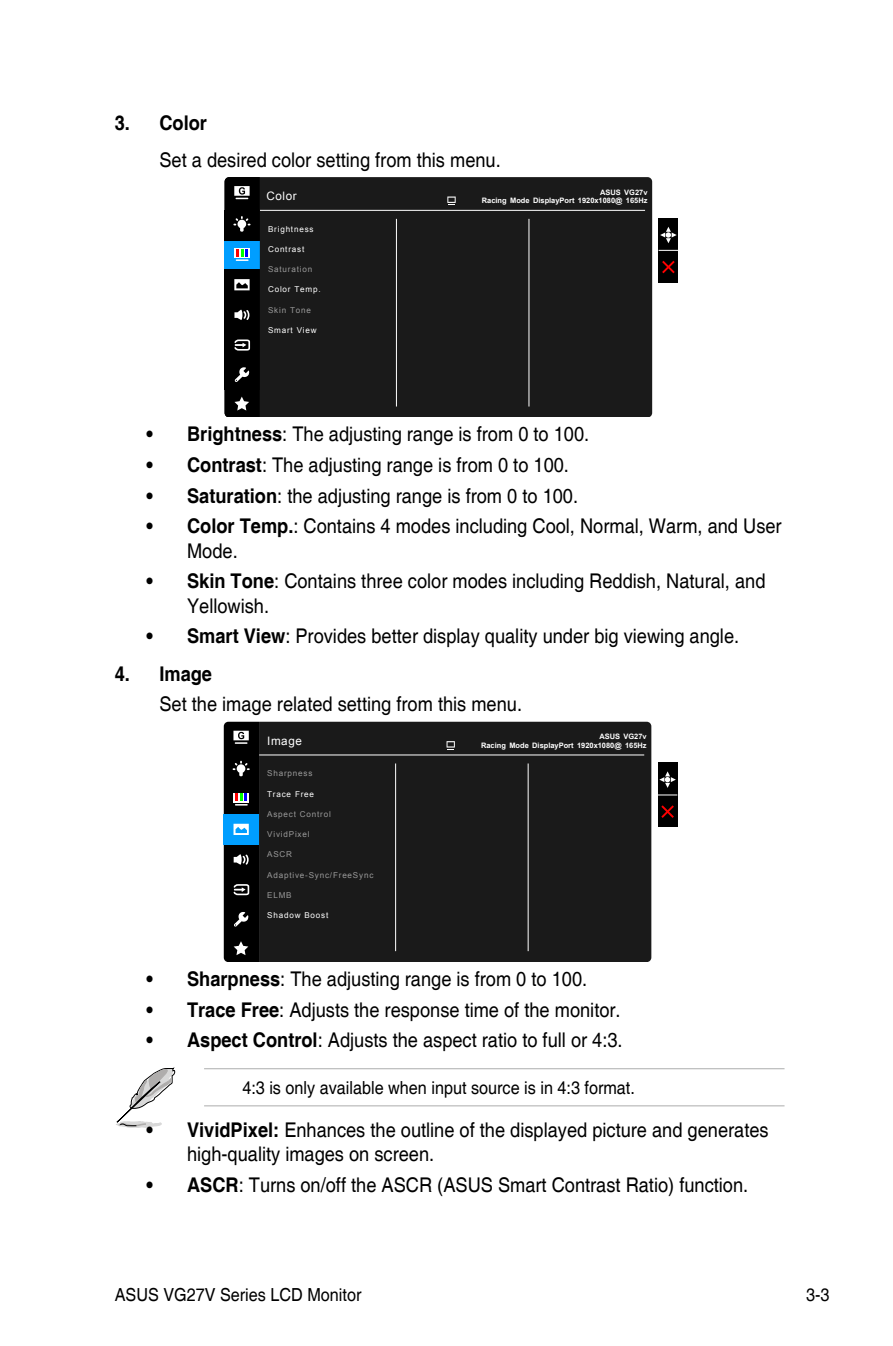
<style>
.page{position:relative;width:893px;height:1346px;background:#fff}
.page>*{position:absolute;margin:0;border:0;box-sizing:border-box;transform-origin:0 0}
.t1{font:20.25px/24.3px "Helvetica";color:#000;scale:.9 1}
.t2{font:700 20.25px "Helvetica";color:#000;scale:.9 1}
.t3{font:18px "Helvetica";color:#000;scale:.9 1}
.t4{font:11.7px "Arial";letter-spacing:.05em;color:#fff}
.t5{font:8.1px "Arial";letter-spacing:.1em;color:#999}
.t6{font:8.1px "Arial";letter-spacing:.1em;color:#fff}
.t7{font:700 7.42px/8.5px "Arial";color:#fff;text-align:right}
.s1{font-weight:700}
</style>
<div class="page">
<hr style="left:204px;top:1068px;width:580px;height:1px;background:#b5b6b6">
<hr style="left:204px;top:1105px;width:580px;height:1px;background:#b5b6b6">
<div style="left:260px;top:177px;width:392px;height:240px;background:#1a1a1a"></div>
<hr style="left:260px;top:210px;width:385px;height:1px;background:#fff">
<hr style="left:396px;top:219px;width:1px;height:187px;background:#fff">
<hr style="left:529px;top:219px;width:1px;height:187px;background:#fff">
<svg style="left:225px;top:177px;width:35px;height:240px;background:#192831"></svg>
<div style="left:658px;top:218px;width:20px;height:64px;background:#000"></div>
<svg style="left:659px;top:250px;width:19px;height:1px"></svg>
<svg style="left:660px;top:227px;width:17px;height:16px"></svg>
<svg style="left:662px;top:261px;width:13px;height:12px"></svg>
<svg style="left:447px;top:196px;width:9px;height:7px"></svg>
<svg style="left:448px;top:198px;width:7px;height:7px"></svg>
<div style="left:259px;top:722px;width:392px;height:239px;background:#1a1a1a"></div>
<hr style="left:259px;top:754px;width:385px;height:1px;background:#fff">
<hr style="left:395px;top:763px;width:1px;height:188px;background:#fff">
<hr style="left:528px;top:763px;width:1px;height:188px;background:#fff">
<svg style="left:224px;top:722px;width:35px;height:239px;background:#192b36"></svg>
<div style="left:658px;top:763px;width:20px;height:64px;background:#000"></div>
<svg style="left:658px;top:794px;width:19px;height:1px"></svg>
<svg style="left:659px;top:771px;width:17px;height:17px"></svg>
<svg style="left:661px;top:805px;width:13px;height:13px"></svg>
<svg style="left:447px;top:741px;width:8px;height:6px"></svg>
<svg style="left:447px;top:742px;width:7px;height:7px"></svg>
<svg style="left:116px;top:1067px;width:59px;height:61px"></svg>
<p class="t2" style="left:115px;top:110px;width:104px">3. Color</p>
<p class="t1" style="left:159px;top:148px;width:381px">Set a desired color setting from this menu.</p>
<p class="t4" style="left:267px;top:188px;width:32px">Color</p>
<p class="t7" style="left:482px;top:188px;width:167px">ASUS VG27v<br>Racing Mode DisplayPort 1920x1080@ 165Hz</p>
<p class="t6" style="left:268px;top:223px;width:47px">Brightness</p>
<p class="t6" style="left:268px;top:244px;width:38px">Contrast</p>
<p class="t5" style="left:268px;top:264px;width:46px">Saturation</p>
<p class="t6" style="left:268px;top:284px;width:54px">Color Temp.</p>
<p class="t5" style="left:268px;top:304px;width:44px">Skin Tone</p>
<p class="t6" style="left:268px;top:325px;width:50px">Smart View</p>
<p class="t1" style="left:147px;top:423px;width:493px"><span class="s1">• Brightness</span>: The adjusting range is from 0 to 100.</p>
<p class="t1" style="left:147px;top:453px;width:471px"><span class="s1">• Contrast</span>: The adjusting range is from 0 to 100.</p>
<p class="t1" style="left:147px;top:484px;width:481px"><span class="s1">• Saturation</span>: the adjusting range is from 0 to 100.</p>
<p class="t1" style="left:187px;top:515px;width:662px;text-indent:-40px"><span class="s1">• Color Temp.</span>: Contains 4 modes including Cool, Normal, Warm, and User<br>Mode.</p>
<p class="t1" style="left:187px;top:570px;width:644px;text-indent:-40px"><span class="s1">• Skin Tone</span>: Contains three color modes including Reddish, Natural, and<br>Yellowish.</p>
<p class="t1" style="left:147px;top:625px;width:660px"><span class="s1">• Smart View</span>: Provides better display quality under big viewing angle.</p>
<p class="t2" style="left:115px;top:661px;width:110px">4. Image</p>
<p class="t1" style="left:159px;top:693px;width:404px">Set the image related setting from this menu.</p>
<p class="t4" style="left:267px;top:733px;width:36px">Image</p>
<p class="t7" style="left:481px;top:733px;width:167px">ASUS VG27v<br>Racing Mode DisplayPort 1920x1080@ 165Hz</p>
<p class="t5" style="left:267px;top:768px;width:47px">Sharpness</p>
<p class="t6" style="left:267px;top:788px;width:48px">Trace Free</p>
<p class="t5" style="left:267px;top:808px;width:65px">Aspect Control</p>
<p class="t5" style="left:267px;top:829px;width:44px">VividPixel</p>
<p class="t5" style="left:267px;top:849px;width:26px">ASCR</p>
<p class="t5" style="left:267px;top:869px;width:108px">Adaptive-Sync/FreeSync</p>
<p class="t5" style="left:267px;top:890px;width:26px">ELMB</p>
<p class="t6" style="left:267px;top:910px;width:63px">Shadow Boost</p>
<p class="t1" style="left:147px;top:967px;width:491px"><span class="s1">• Sharpness</span>: The adjusting range is from 0 to 100.</p>
<p class="t1" style="left:147px;top:998px;width:528px"><span class="s1">• Trace Free</span>: Adjusts the response time of the monitor.</p>
<p class="t1" style="left:147px;top:1029px;width:530px"><span class="s1">• Aspect Control</span>: Adjusts the aspect ratio to full or 4:3.</p>
<p class="t3" style="left:242px;top:1077px;width:438px">4:3 is only available when input source is in 4:3 format.</p>
<p class="t1" style="left:187px;top:1118px;width:648px;text-indent:-40px"><span class="s1">• VividPixel:</span> Enhances the outline of the displayed picture and generates high-quality images on screen.</p>
<p class="t1" style="left:147px;top:1173px;width:670px"><span class="s1">• ASCR</span>: Turns on/off the ASCR (ASUS Smart Contrast Ratio) function.</p>
<p class="t3" style="left:115px;top:1284px;width:276px">ASUS VG27V Series LCD Monitor</p>
<p class="t3" style="left:806px;top:1284px;width:28px">3-3</p>
</div>
